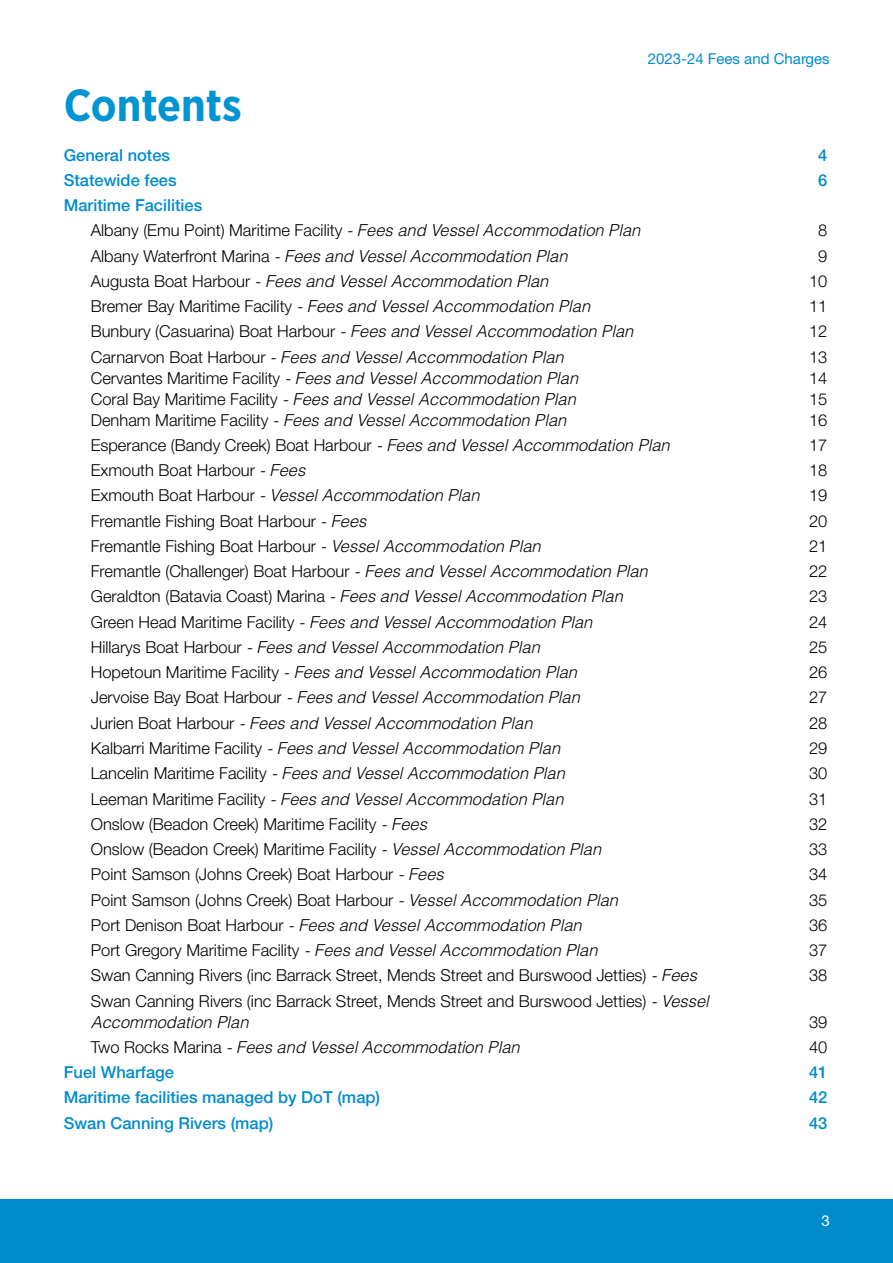
<style>
.page{position:relative;width:893px;height:1263px;background:#fff}
.page>*{position:absolute;margin:0;border:0;box-sizing:border-box;transform-origin:0 0}
.t1{font:700 45px "Gotham Narrow";color:#0194d3}
.t2{font:italic 300 16.5px "Helvetica LT Std";color:#000}
.t3{font:300 16.5px/21px "Helvetica Neue LT Std";color:#000}
.t4{font:500 16.5px "Helvetica Neue LT Std";color:#008ccc}
.t5{font:15px "Helvetica Neue LT Std";color:#008ccc}
.t6{font:15px "Helvetica Neue LT Std";color:#fff}
.s1{font-family:"Helvetica LT Std";font-style:italic}
.s2{font-family:"Helvetica Neue LT Std";font-style:normal}
</style>
<div class="page">
<div style="left:0;top:1199px;width:893px;height:64px;background:#008ccc"></div>
<p class="t5" style="left:648px;top:50px;width:183px">2023-24 Fees and Charges</p>
<h1 class="t1" style="left:64px;top:76px;width:180px">Contents</h1>
<p class="t4" style="left:64px;top:145px;width:108px">General notes</p>
<p class="t4" style="left:818px;top:145px;width:11px">4</p>
<p class="t4" style="left:64px;top:170px;width:114px">Statewide fees</p>
<p class="t4" style="left:818px;top:170px;width:11px">6</p>
<p class="t4" style="left:64px;top:195px;width:140px">Maritime Facilities</p>
<p class="t3" style="left:91px;top:220px;width:551px">Albany (Emu Point) Maritime Facility <span class="s1">- Fees and Vessel Accommodation Plan</span></p>
<p class="t3" style="left:818px;top:220px;width:11px">8</p>
<p class="t2" style="left:91px;top:245px;width:478px"><span class="s2">Albany Waterfront Marina</span> - Fees and Vessel Accommodation Plan</p>
<p class="t3" style="left:818px;top:245px;width:11px">9</p>
<p class="t2" style="left:91px;top:271px;width:459px"><span class="s2">Augusta Boat Harbour</span> - Fees and Vessel Accommodation Plan</p>
<p class="t3" style="left:809px;top:270px;width:20px">10</p>
<p class="t2" style="left:91px;top:296px;width:501px"><span class="s2">Bremer Bay Maritime Facility</span> - Fees and Vessel Accommodation Plan</p>
<p class="t3" style="left:809px;top:295px;width:20px">11</p>
<p class="t2" style="left:91px;top:321px;width:544px"><span class="s2">Bunbury (Casuarina) Boat Harbour</span> - Fees and Vessel Accommodation Plan</p>
<p class="t3" style="left:809px;top:321px;width:20px">12</p>
<p class="t2" style="left:91px;top:346px;width:474px"><span class="s2">Carnarvon Boat Harbour</span> - Fees and Vessel Accommodation Plan</p>
<p class="t3" style="left:809px;top:346px;width:20px">13</p>
<p class="t2" style="left:91px;top:367px;width:489px"><span class="s2">Cervantes Maritime Facility</span> - Fees and Vessel Accommodation Plan</p>
<p class="t3" style="left:809px;top:367px;width:20px">14</p>
<p class="t2" style="left:91px;top:388px;width:487px"><span class="s2">Coral Bay Maritime Facility</span> - Fees and Vessel Accommodation Plan</p>
<p class="t3" style="left:809px;top:388px;width:20px">15</p>
<p class="t2" style="left:91px;top:409px;width:477px"><span class="s2">Denham Maritime Facility</span> - Fees and Vessel Accommodation Plan</p>
<p class="t3" style="left:809px;top:409px;width:20px">16</p>
<p class="t3" style="left:91px;top:434px;width:580px">Esperance (Bandy Creek) Boat Harbour <span class="s1">- Fees and Vessel Accommodation Plan</span></p>
<p class="t3" style="left:809px;top:434px;width:20px">17</p>
<p class="t3" style="left:91px;top:459px;width:216px">Exmouth Boat Harbour <span class="s1">- Fees</span></p>
<p class="t3" style="left:809px;top:459px;width:20px">18</p>
<p class="t2" style="left:91px;top:485px;width:390px"><span class="s2">Exmouth Boat Harbour</span> - Vessel Accommodation Plan</p>
<p class="t3" style="left:809px;top:485px;width:20px">19</p>
<p class="t3" style="left:91px;top:510px;width:277px">Fremantle Fishing Boat Harbour <span class="s1">- Fees</span></p>
<p class="t3" style="left:809px;top:510px;width:20px">20</p>
<p class="t3" style="left:91px;top:535px;width:451px">Fremantle Fishing Boat Harbour <span class="s1">- Vessel Accommodation Plan</span></p>
<p class="t3" style="left:809px;top:535px;width:20px">21</p>
<p class="t3" style="left:91px;top:560px;width:558px">Fremantle (Challenger) Boat Harbour <span class="s1">- Fees and Vessel Accommodation Plan</span></p>
<p class="t3" style="left:809px;top:560px;width:20px">22</p>
<p class="t2" style="left:91px;top:586px;width:534px"><span class="s2">Geraldton (Batavia Coast) Marina</span> - Fees and Vessel Accommodation Plan</p>
<p class="t3" style="left:809px;top:586px;width:20px">23</p>
<p class="t2" style="left:91px;top:611px;width:503px"><span class="s2">Green Head Maritime Facility</span> - Fees and Vessel Accommodation Plan</p>
<p class="t3" style="left:809px;top:611px;width:20px">24</p>
<p class="t2" style="left:91px;top:637px;width:451px"><span class="s2">Hillarys Boat Harbour</span> - Fees and Vessel Accommodation Plan</p>
<p class="t3" style="left:809px;top:636px;width:20px">25</p>
<p class="t2" style="left:91px;top:662px;width:488px"><span class="s2">Hopetoun Maritime Facility</span> - Fees and Vessel Accommodation Plan</p>
<p class="t3" style="left:809px;top:661px;width:20px">26</p>
<p class="t2" style="left:91px;top:687px;width:491px"><span class="s2">Jervoise Bay Boat Harbour</span> - Fees and Vessel Accommodation Plan</p>
<p class="t3" style="left:809px;top:687px;width:20px">27</p>
<p class="t2" style="left:91px;top:712px;width:443px"><span class="s2">Jurien Boat Harbour</span> - Fees and Vessel Accommodation Plan</p>
<p class="t3" style="left:809px;top:712px;width:20px">28</p>
<p class="t2" style="left:91px;top:738px;width:471px"><span class="s2">Kalbarri Maritime Facility</span> - Fees and Vessel Accommodation Plan</p>
<p class="t3" style="left:809px;top:737px;width:20px">29</p>
<p class="t2" style="left:91px;top:763px;width:476px"><span class="s2">Lancelin Maritime Facility</span> - Fees and Vessel Accommodation Plan</p>
<p class="t3" style="left:809px;top:762px;width:20px">30</p>
<p class="t2" style="left:91px;top:788px;width:474px"><span class="s2">Leeman Maritime Facility</span> - Fees and Vessel Accommodation Plan</p>
<p class="t3" style="left:809px;top:788px;width:20px">31</p>
<p class="t3" style="left:91px;top:813px;width:338px">Onslow (Beadon Creek) Maritime Facility <span class="s1">- Fees</span></p>
<p class="t3" style="left:809px;top:813px;width:20px">32</p>
<p class="t3" style="left:91px;top:838px;width:512px">Onslow (Beadon Creek) Maritime Facility <span class="s1">- Vessel Accommodation Plan</span></p>
<p class="t3" style="left:809px;top:838px;width:20px">33</p>
<p class="t3" style="left:91px;top:863px;width:355px">Point Samson (Johns Creek) Boat Harbour <span class="s1">- Fees</span></p>
<p class="t3" style="left:809px;top:863px;width:20px">34</p>
<p class="t3" style="left:91px;top:889px;width:529px">Point Samson (Johns Creek) Boat Harbour <span class="s1">- Vessel Accommodation Plan</span></p>
<p class="t3" style="left:809px;top:889px;width:20px">35</p>
<p class="t2" style="left:91px;top:915px;width:492px"><span class="s2">Port Denison Boat Harbour</span> - Fees and Vessel Accommodation Plan</p>
<p class="t3" style="left:809px;top:914px;width:20px">36</p>
<p class="t2" style="left:91px;top:940px;width:508px"><span class="s2">Port Gregory Maritime Facility</span> - Fees and Vessel Accommodation Plan</p>
<p class="t3" style="left:809px;top:939px;width:20px">37</p>
<p class="t3" style="left:91px;top:964px;width:608px">Swan Canning Rivers (inc Barrack Street, Mends Street and Burswood Jetties) <span class="s1">- Fees</span></p>
<p class="t3" style="left:809px;top:964px;width:20px">38</p>
<p class="t3" style="left:91px;top:990px;width:620px">Swan Canning Rivers (inc Barrack Street, Mends Street and Burswood Jetties) <span class="s1">- Vessel<br>Accommodation Plan</span></p>
<p class="t3" style="left:809px;top:1011px;width:20px">39</p>
<p class="t2" style="left:91px;top:1037px;width:430px"><span class="s2">Two Rocks Marina</span> - Fees and Vessel Accommodation Plan</p>
<p class="t3" style="left:809px;top:1036px;width:20px">40</p>
<p class="t4" style="left:64px;top:1062px;width:112px">Fuel Wharfage</p>
<p class="t4" style="left:809px;top:1062px;width:20px">41</p>
<p class="t4" style="left:64px;top:1087px;width:318px">Maritime facilities managed by DoT (map)</p>
<p class="t4" style="left:809px;top:1087px;width:20px">42</p>
<p class="t4" style="left:64px;top:1113px;width:211px">Swan Canning Rivers (map)</p>
<p class="t4" style="left:809px;top:1113px;width:20px">43</p>
<p class="t6" style="left:822px;top:1211px;width:10px">3</p>
</div>
